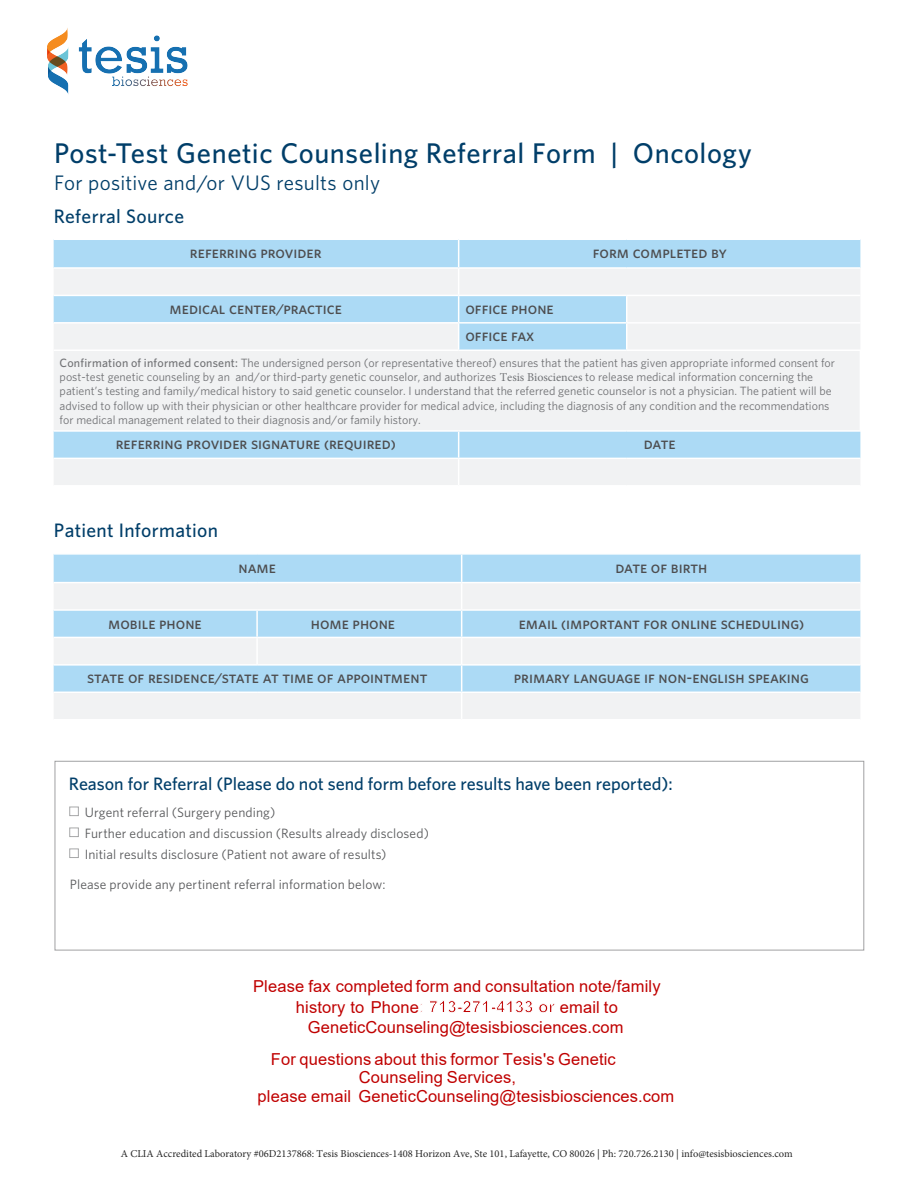
<style>
.page{position:relative;width:918px;height:1188px;background:#fff}
.page>*{position:absolute;margin:0;border:0;box-sizing:border-box;transform-origin:0 0}
.t1{font:500 28.5px "Whitney";letter-spacing:.02em;color:#003e69}
.t2{font:21px "Whitney";letter-spacing:.01em;color:#003e69}
.t3{font:500 19.5px "Whitney";letter-spacing:.015em;color:#003e69}
.t4{font:500 18px "Whitney";color:#003e69}
.t5{font:16.5px/27.5px "Whitney Medium SC";color:#4d4d4f}
.t6{font:16.5px "Arial";letter-spacing:.01em;color:#c00000}
.t7{font:13.5px/21px "Whitney";letter-spacing:.005em;color:#58595b}
.t8{font:12px/14.4px "Whitney";color:#717275}
.t9{font:10.5px "Minion Pro";color:#262626}
.s1{font-weight:500}
.s2{font-family:"Minion Pro";color:#707275}
.s3{color:#bf0000}
.s4{font-weight:700;color:#bf0000}
</style>
<div class="page">
<div style="left:54px;top:240px;width:806px;height:27px;background:#acdaf5"></div>
<svg style="left:54px;top:269px;width:806px;height:216px;fill:#f1f2f3"></svg>
<hr style="left:54px;top:350px;width:405px;height:1px;background:#fff">
<hr style="left:54px;top:295px;width:405px;height:1px;background:#fff">
<hr style="left:459px;top:295px;width:168px;height:1px;background:#fff">
<hr style="left:54px;top:322px;width:405px;height:2px;background:#fff">
<svg style="left:458px;top:240px;width:1px;height:110px"></svg>
<hr style="left:459px;top:322px;width:168px;height:2px;background:#fff">
<hr style="left:459px;top:350px;width:168px;height:1px;background:#fff">
<svg style="left:626px;top:296px;width:1px;height:54px"></svg>
<hr style="left:627px;top:295px;width:233px;height:1px;background:#fff">
<hr style="left:627px;top:322px;width:233px;height:2px;background:#fff">
<hr style="left:627px;top:350px;width:234px;height:1px;background:#fff">
<hr style="left:459px;top:430px;width:168px;height:2px;background:#fff">
<hr style="left:627px;top:430px;width:234px;height:2px;background:#fff">
<hr style="left:459px;top:458px;width:168px;height:1px;background:#fff">
<hr style="left:627px;top:458px;width:233px;height:1px;background:#fff">
<hr style="left:54px;top:430px;width:405px;height:2px;background:#fff">
<svg style="left:458px;top:432px;width:1px;height:53px"></svg>
<hr style="left:54px;top:458px;width:405px;height:1px;background:#fff">
<div style="left:54px;top:555px;width:806px;height:27px;background:#acdaf5"></div>
<svg style="left:54px;top:584px;width:806px;height:135px;fill:#f1f2f3"></svg>
<hr style="left:54px;top:609px;width:203px;height:2px;background:#fff">
<hr style="left:462px;top:609px;width:398px;height:2px;background:#fff">
<hr style="left:462px;top:664px;width:398px;height:2px;background:#fff">
<hr style="left:462px;top:692px;width:398px;height:1px;background:#fff">
<hr style="left:257px;top:664px;width:205px;height:2px;background:#fff">
<hr style="left:54px;top:692px;width:203px;height:1px;background:#fff">
<hr style="left:257px;top:692px;width:205px;height:1px;background:#fff">
<hr style="left:462px;top:637px;width:398px;height:1px;background:#fff">
<hr style="left:257px;top:609px;width:205px;height:2px;background:#fff">
<hr style="left:256px;top:611px;width:2px;height:26px;background:#fff">
<svg style="left:461px;top:555px;width:1px;height:164px"></svg>
<hr style="left:257px;top:637px;width:205px;height:1px;background:#fff">
<hr style="left:54px;top:637px;width:203px;height:1px;background:#fff">
<hr style="left:256px;top:638px;width:2px;height:26px;background:#fff">
<hr style="left:54px;top:664px;width:203px;height:2px;background:#fff">
<img style="left:47px;top:28px;width:141px;height:66px">
<h1 class="t1" style="left:54px;top:134px;width:699px">Post-Test Genetic Counseling Referral Form | Oncology</h1>
<h2 class="t2" style="left:54px;top:169px;width:328px">For positive and/or VUS results only</h2>
<h3 class="t3" style="left:54px;top:204px;width:132px">Referral Source</h3>
<h3 class="t5" style="left:190px;top:239px;width:133px">referring provider</h3>
<h3 class="t5" style="left:593px;top:239px;width:136px">form completed by</h3>
<h3 class="t5" style="left:170px;top:294px;width:174px">medical center/practice</h3>
<h3 class="t5" style="left:465px;top:294px;width:90px">office phone office fax</h3>
<p class="t8" style="left:60px;top:355px;width:777px"><span class="s1">Confirmation of informed consent:</span> The undersigned person (or representative thereof) ensures that the patient has given appropriate informed consent for post-test genetic counseling by an and/or third-party genetic counselor, and authorizes <span class="s2">Tesis Biosciences</span> to release medical information concerning the patient’s testing and family/medical history to said genetic counselor. I understand that the referred genetic counselor is not a physician. The patient will be advised to follow up with their physician or other healthcare provider for medical advice, including the diagnosis of any condition and the recommendations for medical management related to their diagnosis and/or family history.</p>
<h3 class="t5" style="left:116px;top:430px;width:282px">referring provider signature (required)</h3>
<h3 class="t5" style="left:644px;top:430px;width:33px">date</h3>
<h3 class="t3" style="left:54px;top:518px;width:166px">Patient Information</h3>
<h3 class="t5" style="left:238px;top:553px;width:39px">name</h3>
<h3 class="t5" style="left:615px;top:553px;width:94px">date of birth</h3>
<h3 class="t5" style="left:108px;top:609px;width:95px">mobile phone</h3>
<h3 class="t5" style="left:311px;top:609px;width:86px">home phone</h3>
<h3 class="t5" style="left:519px;top:609px;width:287px">email (important for online scheduling)</h3>
<h3 class="t5" style="left:87px;top:664px;width:342px">state of residence/state at time of appointment</h3>
<h3 class="t5" style="left:514px;top:664px;width:296px">primary language if non-english speaking</h3>
<h3 class="t4" style="left:69px;top:772px;width:605px">Reason for Referral (Please do not send form before results have been reported):</h3>
<p class="t7" style="left:85px;top:801px;width:346px">Urgent referral (Surgery pending)<br>Further education and discussion (Results already disclosed)<br>Initial results disclosure (Patient not aware of results)</p>
<p class="t7" style="left:70px;top:874px;width:317px">Please provide any pertinent referral information below:</p>
<h3 class="t6" style="left:253px;top:977px;width:409px">Please fax completedform and consultation note/family</h3>
<h3 class="t6" style="left:296px;top:998px;width:323px">history to Phone<span class="s3">:</span> <span class="s4">713-271-4133 or</span> email to</h3>
<h3 class="t6" style="left:308px;top:1018px;width:317px">GeneticCounseling@t<span class="s3">esisbiosciences</span>.com</h3>
<h3 class="t6" style="left:271px;top:1050px;width:346px">For questions about this formor Tesis's Genetic</h3>
<h3 class="t6" style="left:359px;top:1068px;width:159px">Counseling Services,</h3>
<h3 class="t6" style="left:258px;top:1087px;width:418px">please email GeneticCounseling@<span class="s3">tesisbiosciences</span>.com</h3>
<p class="t9" style="left:121px;top:1147px;width:674px">A CLIA Accredited Laboratory #06D2137868: Tesis Biosciences-1408 Horizon Ave, Ste 101, Lafayette, CO 80026 | Ph: 720.726.2130 | info@tesisbiosciences.com</p>
</div>
